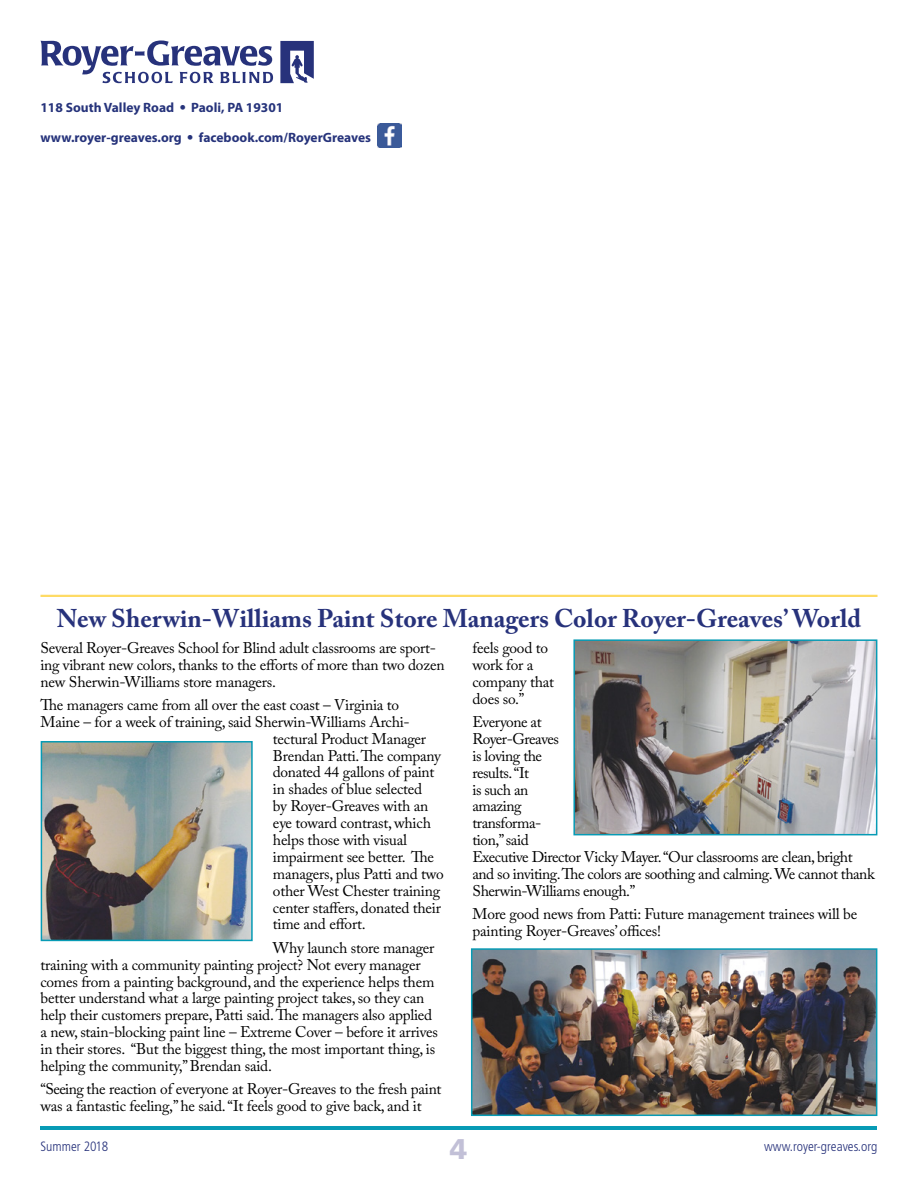
<style>
.page{position:relative;width:918px;height:1188px;background:#fff}
.page>*{position:absolute;margin:0;border:0;box-sizing:border-box;transform-origin:0 0}
.t1{font:900 28.5px "Frutiger LT Std";color:#c2c0d7}
.t2{font:700 25.5px "Adobe Caslon Pro";color:#27327b}
.t3{font:15.3px/17px "Adobe Caslon Pro";letter-spacing:-.015em;color:#000}
.t4{font:700 13.5px "Myriad Pro";color:#26337b}
.t5{font:300 condensed 13.5px "Frutiger LT Std";color:#27327b}
.s1{font-size:18px}
</style>
<div class="page">
<svg style="left:41px;top:40px;width:232px;height:43px"></svg>
<svg style="left:280px;top:41px;width:34px;height:42px"></svg>
<hr style="left:40px;top:1127px;width:838px;height:3px;background:#079bb5">
<img style="left:377px;top:123px;width:25px;height:25px">
<img style="left:474px;top:951px;width:400px;height:162px">
<div style="left:471px;top:948px;width:406px;height:168px;border:2px solid #079bb5"></div>
<img style="left:44px;top:744px;width:206px;height:194px">
<div style="left:41px;top:741px;width:212px;height:200px;border:2px solid #079bb5"></div>
<img style="left:576px;top:642px;width:298px;height:190px">
<div style="left:573px;top:639px;width:304px;height:196px;border:2px solid #079bb5"></div>
<hr style="left:40px;top:595px;width:838px;height:2px;background:#fedb65">
<p class="t4" style="left:40px;top:98px;width:244px">118 South Valley Road <span class="s1">•</span> Paoli, PA 19301</p>
<p class="t4" style="left:40px;top:128px;width:332px">www.royer-greaves.org <span class="s1">•</span> facebook.com/RoyerGreaves</p>
<h2 class="t2" style="left:57px;top:603px;width:806px">New Sherwin-Williams Paint Store Managers Color Royer-Greaves’ World</h2>
<p class="t3" style="left:40px;top:639px;width:406px">Several Royer-Greaves School for Blind adult classrooms are sport&shy;ing vibrant new colors, thanks to the efforts of more than two dozen new Sherwin-Williams store managers.</p>
<p class="t3" style="left:40px;top:696px;width:360px">The managers came from all over the east coast – Virginia to</p>
<p class="t3" style="left:40px;top:713px;width:371px">Maine – for a week of training, said Sherwin-Williams Archi-</p>
<p class="t3" style="left:273px;top:730px;width:155px">tectural Product Manager</p>
<p class="t3" style="left:273px;top:747px;width:169px">Brendan Patti. The company</p>
<p class="t3" style="left:273px;top:764px;width:163px">donated 44 gallons of paint</p>
<p class="t3" style="left:273px;top:781px;width:151px">in shades of blue selected</p>
<p class="t3" style="left:273px;top:798px;width:157px">by Royer-Greaves with an</p>
<p class="t3" style="left:273px;top:814px;width:160px">eye toward contrast, which</p>
<p class="t3" style="left:273px;top:831px;width:136px">helps those with visual</p>
<p class="t3" style="left:273px;top:848px;width:163px">impairment see better. The</p>
<p class="t3" style="left:273px;top:865px;width:172px">managers, plus Patti and two</p>
<p class="t3" style="left:273px;top:882px;width:169px">other West Chester training</p>
<p class="t3" style="left:273px;top:899px;width:170px">center staffers, donated their</p>
<p class="t3" style="left:273px;top:916px;width:94px">time and effort.</p>
<p class="t3" style="left:40px;top:939px;width:399px;text-indent:232px">Why launch store manager training with a community painting project? Not every manager comes from a painting background, and the experience helps them better understand what a large painting project takes, so they can help their customers prepare, Patti said. The managers also applied a new, stain-blocking paint line – Extreme Cover – before it arrives in their stores. “But the biggest thing, the most important thing, is helping the community,” Brendan said.</p>
<p class="t3" style="left:40px;top:1081px;width:403px">“Seeing the reaction of everyone at Royer-Greaves to the fresh paint was a fantastic feeling,” he said. “It feels good to give back, and it</p>
<p class="t3" style="left:473px;top:639px;width:83px">feels good to work for a company that does so.”</p>
<p class="t3" style="left:473px;top:713px;width:404px">Everyone at<br>Royer-Greaves<br>is loving the<br>results. “It<br>is such an<br>amazing<br>transforma-<br>tion,” said<br>Executive Director Vicky Mayer. “Our classrooms are clean, bright and so inviting. The colors are soothing and calming. We cannot thank<br>Sherwin-Williams enough.”</p>
<p class="t3" style="left:473px;top:905px;width:386px">More good news from Patti: Future management trainees will be painting Royer-Greaves’ offices!</p>
<p class="t5" style="left:40px;top:1139px;width:69px">Summer 2018</p>
<h1 class="t1" style="left:450px;top:1132px;width:19px">4</h1>
<p class="t5" style="left:764px;top:1139px;width:115px">www.royer-greaves.org</p>
</div>
